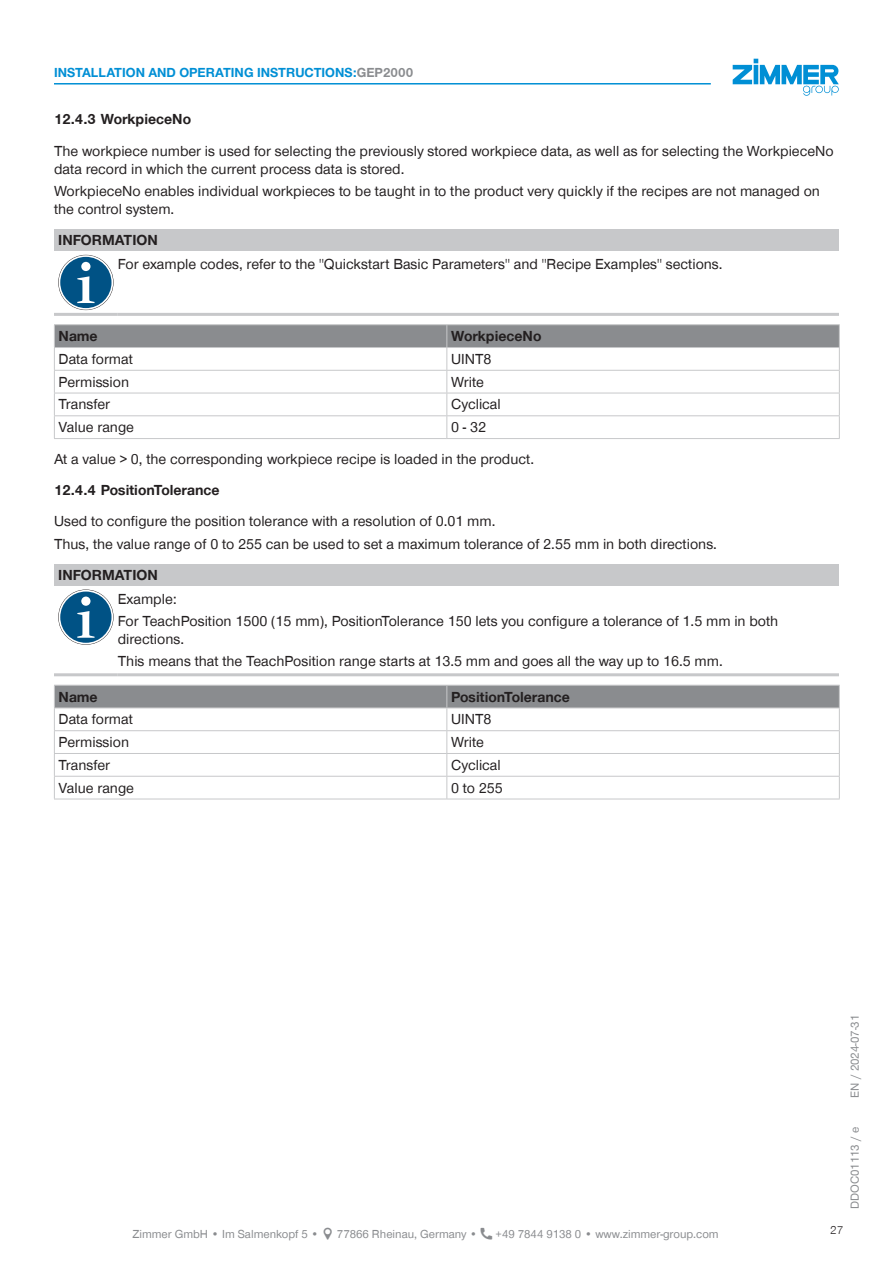
<style>
.page{position:relative;width:893px;height:1263px;background:#fff}
.page>*{position:absolute;margin:0;border:0;box-sizing:border-box;transform-origin:0 0}
.CB_AF_TD-Text{font:15px/18px "Zimmer Group Sans Global";color:#231f20}
.CB_AF_TD-Text-2{font:700 15px "Zimmer Group Sans Global";color:#231f20}
.CB_AF_TD-Signalwort{font:700 15px "Zimmer Group Sans Global";color:#231f20}
.CB_AF_TD-Tabelle-linksbuendig{font:700 15px "Zimmer Group Sans Global";color:#231f20}
.CB_AF_TD-Kopfzeile{font:700 13.5px "Zimmer Group Sans Global";color:#008fd5}
.CB_AF_TD-Fusszeile{font:12px "Zimmer Group Sans Global";color:#8a8c8f}
.CB_AF_TD-Seitenrand{font:12px "Zimmer Group Sans";color:#8a8c8f}
.CB_AF_Seitenzahl_rechts{font:300 12px "Zimmer Group Sans";color:#231f20}
.s1{color:#8a8c8f}
</style>
<div class="page">
<svg style="left:733px;top:59px;width:106px;height:37px"></svg>
<div style="left:54px;top:229px;width:785px;height:22px;background:#c7c8ca"></div>
<hr style="left:54px;top:313px;width:64px;height:3px;background:#c7c8ca">
<hr style="left:118px;top:313px;width:721px;height:3px;background:#c7c8ca">
<svg style="left:58px;top:255px;width:56px;height:55px"></svg>
<svg style="left:59px;top:255px;width:54px;height:55px"></svg>
<div style="left:60px;top:257px;width:52px;height:51px;background:#005285;border-radius:50%"></div>
<svg style="left:77px;top:276px;width:18px;height:27px"></svg>
<div style="left:81px;top:262px;width:9px;height:9px;background:#fff;border-radius:50%"></div>
<hr style="left:54px;top:324px;width:393px;height:1px;background:#c7c8ca">
<hr style="left:447px;top:324px;width:393px;height:1px;background:#c7c8ca">
<svg style="left:54px;top:325px;width:786px;height:113px"></svg>
<hr style="left:54px;top:438px;width:393px;height:1px;background:#c7c8ca">
<hr style="left:447px;top:438px;width:393px;height:1px;background:#c7c8ca">
<div style="left:54px;top:564px;width:785px;height:21px;background:#c7c8ca"></div>
<hr style="left:54px;top:673px;width:64px;height:3px;background:#c7c8ca">
<hr style="left:118px;top:673px;width:721px;height:3px;background:#c7c8ca">
<svg style="left:58px;top:589px;width:56px;height:56px"></svg>
<svg style="left:59px;top:590px;width:54px;height:54px"></svg>
<div style="left:60px;top:591px;width:52px;height:52px;background:#005285;border-radius:50%"></div>
<svg style="left:77px;top:611px;width:18px;height:27px"></svg>
<div style="left:81px;top:596px;width:9px;height:10px;background:#fff;border-radius:50%"></div>
<svg style="left:54px;top:685px;width:786px;height:114px"></svg>
<hr style="left:54px;top:799px;width:393px;height:1px;background:#c7c8ca">
<hr style="left:447px;top:799px;width:393px;height:1px;background:#c7c8ca">
<hr style="left:54px;top:83px;width:657px;height:2px;background:#008fd5">
<p class="CB_AF_TD-Kopfzeile" style="left:54px;top:65px;width:361px">INSTALLATION AND OPERATING INSTRUCTIONS:<span class="s1">GEP2000</span></p>
<p class="CB_AF_TD-Text-2" style="left:54px;top:110px;width:139px">12.4.3 WorkpieceNo</p>
<p class="CB_AF_TD-Text" style="left:54px;top:141px;width:781px">The workpiece number is used for selecting the previously stored workpiece data, as well as for selecting the WorkpieceNo data record in which the current process data is stored.</p>
<p class="CB_AF_TD-Text" style="left:54px;top:182px;width:767px">WorkpieceNo enables individual workpieces to be taught in to the product very quickly if the recipes are not managed on the control system.</p>
<p class="CB_AF_TD-Signalwort" style="left:58px;top:231px;width:101px">INFORMATION</p>
<p class="CB_AF_TD-Text" style="left:118px;top:255px;width:606px">For example codes, refer to the "Quickstart Basic Parameters" and "Recipe Examples" sections.</p>
<p class="CB_AF_TD-Tabelle-linksbuendig" style="left:59px;top:327px;width:41px">Name</p>
<p class="CB_AF_TD-Text-2" style="left:451px;top:327px;width:92px">WorkpieceNo</p>
<p class="CB_AF_TD-Text" style="left:59px;top:350px;width:76px">Data format</p>
<p class="CB_AF_TD-Text" style="left:451px;top:350px;width:42px">UINT8</p>
<p class="CB_AF_TD-Text" style="left:59px;top:372px;width:72px">Permission</p>
<p class="CB_AF_TD-Text" style="left:451px;top:372px;width:34px">Write</p>
<p class="CB_AF_TD-Text" style="left:59px;top:395px;width:53px">Transfer</p>
<p class="CB_AF_TD-Text" style="left:451px;top:395px;width:51px">Cyclical</p>
<p class="CB_AF_TD-Text" style="left:59px;top:418px;width:77px">Value range</p>
<p class="CB_AF_TD-Text" style="left:451px;top:418px;width:36px">0 - 32</p>
<p class="CB_AF_TD-Text" style="left:54px;top:450px;width:482px">At a value &gt; 0, the corresponding workpiece recipe is loaded in the product.</p>
<p class="CB_AF_TD-Text-2" style="left:54px;top:481px;width:167px">12.4.4 PositionTolerance</p>
<p class="CB_AF_TD-Text" style="left:54px;top:512px;width:443px">Used to configure the position tolerance with a resolution of 0.01 mm.</p>
<p class="CB_AF_TD-Text" style="left:54px;top:535px;width:664px">Thus, the value range of 0 to 255 can be used to set a maximum tolerance of 2.55 mm in both directions.</p>
<p class="CB_AF_TD-Signalwort" style="left:58px;top:566px;width:101px">INFORMATION</p>
<p class="CB_AF_TD-Text" style="left:118px;top:590px;width:60px">Example:</p>
<p class="CB_AF_TD-Text" style="left:118px;top:612px;width:662px">For TeachPosition 1500 (15 mm), PositionTolerance 150 lets you configure a tolerance of 1.5 mm in both directions.</p>
<p class="CB_AF_TD-Text" style="left:118px;top:652px;width:606px">This means that the TeachPosition range starts at 13.5 mm and goes all the way up to 16.5 mm.</p>
<p class="CB_AF_TD-Tabelle-linksbuendig" style="left:59px;top:688px;width:41px">Name</p>
<p class="CB_AF_TD-Text-2" style="left:451px;top:688px;width:120px">PositionTolerance</p>
<p class="CB_AF_TD-Text" style="left:59px;top:710px;width:76px">Data format</p>
<p class="CB_AF_TD-Text" style="left:451px;top:710px;width:42px">UINT8</p>
<p class="CB_AF_TD-Text" style="left:59px;top:733px;width:72px">Permission</p>
<p class="CB_AF_TD-Text" style="left:451px;top:733px;width:34px">Write</p>
<p class="CB_AF_TD-Text" style="left:59px;top:756px;width:53px">Transfer</p>
<p class="CB_AF_TD-Text" style="left:451px;top:756px;width:51px">Cyclical</p>
<p class="CB_AF_TD-Text" style="left:59px;top:778px;width:77px">Value range</p>
<p class="CB_AF_TD-Text" style="left:451px;top:778px;width:53px">0 to 255</p>
<p class="CB_AF_TD-Fusszeile" style="left:132px;top:1227px;width:188px">Zimmer GmbH • Im Salmenkopf 5 •</p>
<p class="CB_AF_TD-Fusszeile" style="left:337px;top:1227px;width:142px">77866 Rheinau, Germany •</p>
<p class="CB_AF_TD-Fusszeile" style="left:496px;top:1227px;width:225px">+49 7844 9138 0 • www.zimmer-group.com</p>
<p class="CB_AF_TD-Seitenrand" style="left:847px;top:1097px;width:84px;rotate:-90deg">EN / 2024-07-31</p>
<p class="CB_AF_TD-Seitenrand" style="left:847px;top:1209px;width:83px;rotate:-90deg">DDOC01113 / e</p>
<p class="CB_AF_Seitenzahl_rechts" style="left:830px;top:1222px;width:15px">27</p>
</div>
